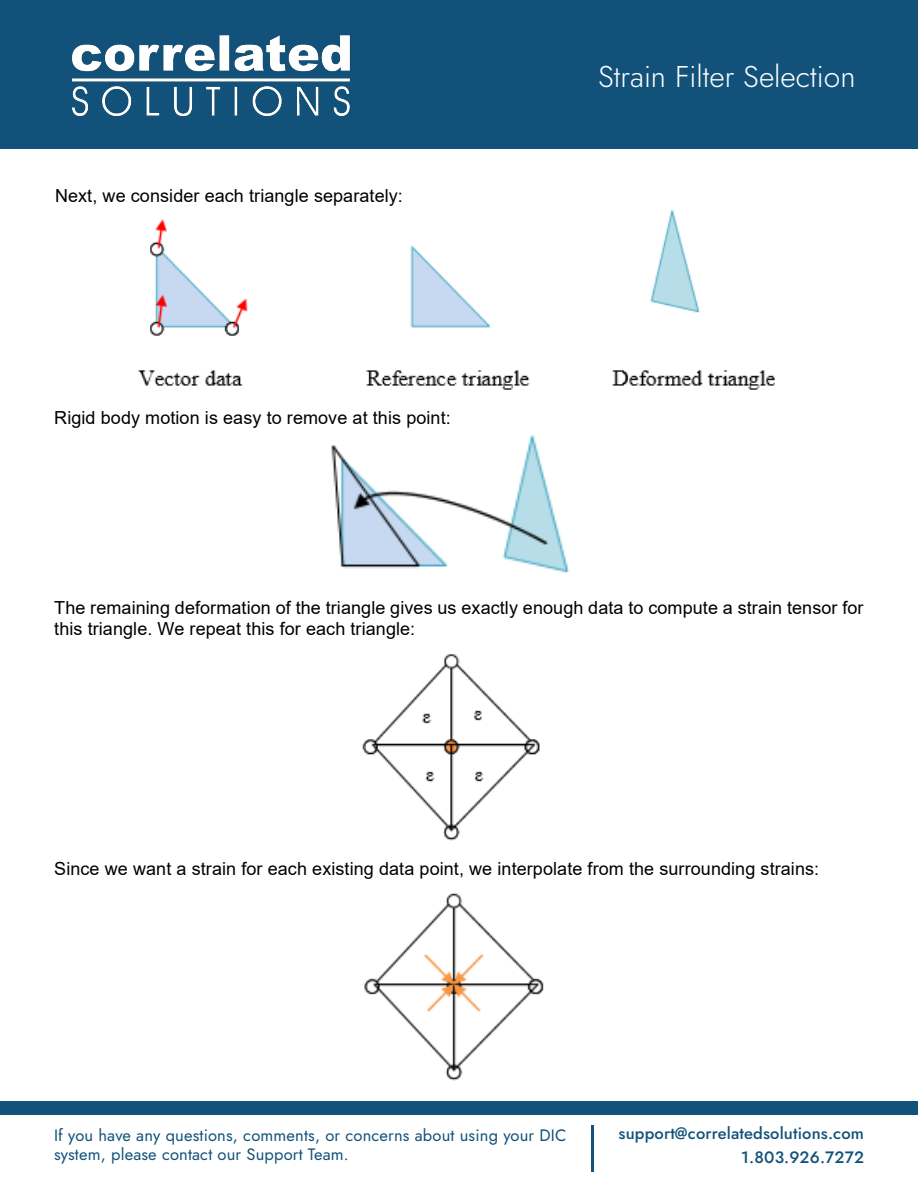
<style>
.page{position:relative;width:918px;height:1188px;background:#fff}
.page>*{position:absolute;margin:0;border:0;box-sizing:border-box;transform-origin:0 0}
.t1{font:300 30px "Jost";color:#fff}
.t2{font:18px/21px "Arial";letter-spacing:.005em;color:#000}
.t3{font:16.5px/19.5px "Jost";letter-spacing:.01em;color:#12527a}
.t4{font:500 16.5px/24px "Jost";letter-spacing:.01em;color:#12527a;text-align:right}
</style>
<div class="page">
<div style="left:0;top:0;width:918px;height:148px;background:#12527a"></div>
<img style="left:72px;top:35px;width:278px;height:82px">
<div style="left:0;top:1102px;width:918px;height:13px;background:#12527a"></div>
<hr style="left:591px;top:1125px;width:3px;height:46px;background:#12527a">
<img style="left:137px;top:209px;width:638px;height:181px">
<img style="left:331px;top:434px;width:239px;height:139px">
<img style="left:362px;top:654px;width:178px;height:187px">
<img style="left:364px;top:893px;width:180px;height:188px">
<p class="t2" style="left:55px;top:185px;width:349px">Next, we consider each triangle separately:</p>
<p class="t2" style="left:54px;top:407px;width:398px">Rigid body motion is easy to remove at this point:</p>
<h1 class="t1" style="left:598px;top:56px;width:259px">Strain Filter Selection</h1>
<p class="t2" style="left:54px;top:597px;width:811px">The remaining deformation of the triangle gives us exactly enough data to compute a strain tensor for this triangle. We repeat this for each triangle:</p>
<p class="t2" style="left:54px;top:859px;width:766px">Since we want a strain for each existing data point, we interpolate from the surrounding strains:</p>
<p class="t3" style="left:54px;top:1125px;width:514px">If you have any questions, comments, or concerns about using your DIC system, please contact our Support Team.</p>
<p class="t4" style="left:619px;top:1121px;width:247px">support@correlatedsolutions.com<br>1.803.926.7272</p>
</div>
